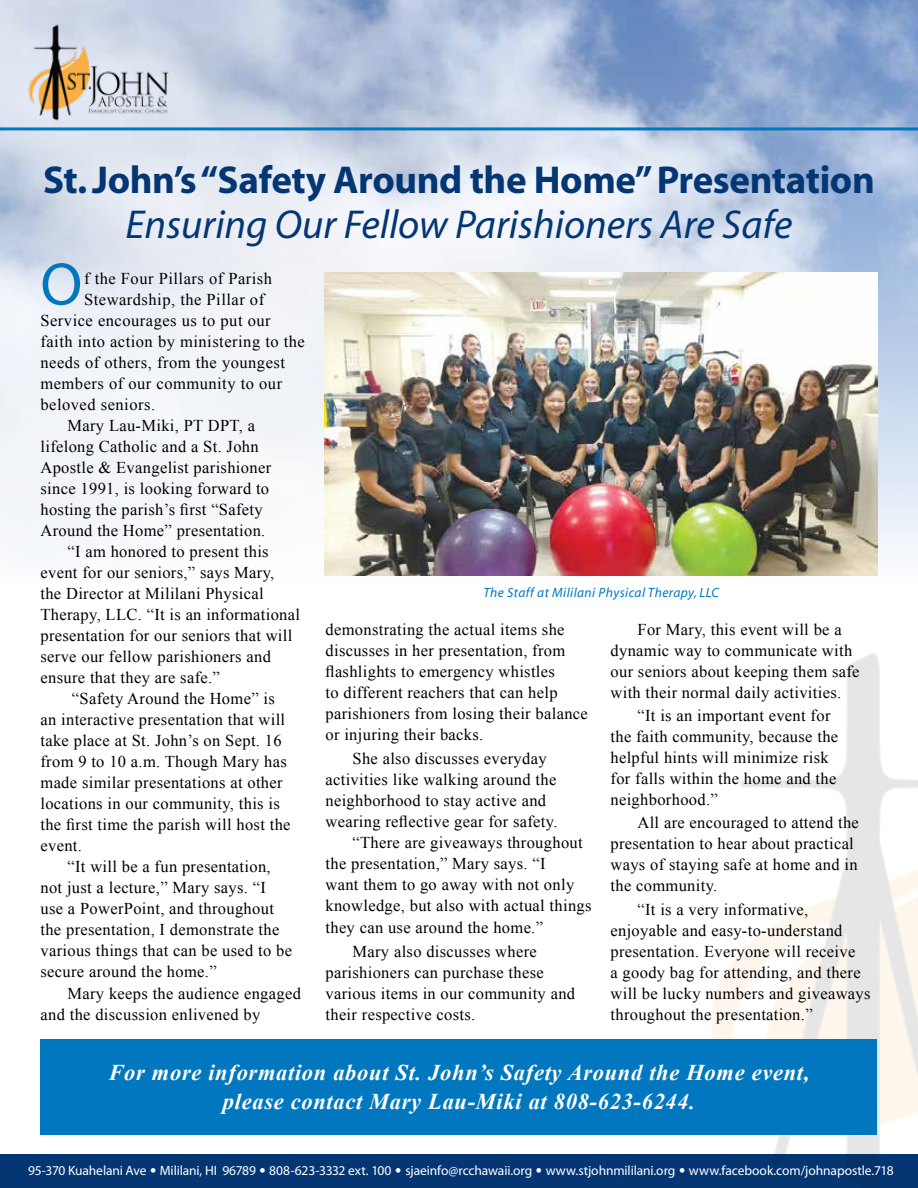
<style>
.page{position:relative;width:918px;height:1188px;background:#fff}
.page>*{position:absolute;margin:0;border:0;box-sizing:border-box;transform-origin:0 0}
.t1{font:60.6px "Myriad";color:#0077be}
.t2{font:italic 40.5px "Myriad";color:#043673}
.t3{font:700 39px "Myriad";letter-spacing:-.01em;color:#043673}
.t4{font:italic 700 22.5px/28.5px "Times New Roman";letter-spacing:.03em;color:#fff;text-align:center}
.t5{font:16.5px/21px "Times New Roman";letter-spacing:.02em;color:#000}
.t6{font:13.5px "Myriad Pro";letter-spacing:-.01em;color:#fff}
.t7{font:italic 13.5px "Myriad";letter-spacing:.03em;color:#0077be}
.s1{font-family:"Palatino"}
</style>
<div class="page">
<div style="left:0;top:1154px;width:918px;height:34px;background:#043673"></div>
<img style="left:672px;top:653px;width:246px;height:534px">
<img style="left:0;top:0;width:918px;height:576px">
<hr style="left:0;top:127px;width:918px;height:3px;background:#0077be">
<img style="left:11px;top:14px;width:172px;height:114px">
<img style="left:325px;top:272px;width:553px;height:303px">
<div style="left:40px;top:1040px;width:838px;height:95px;background:#0077be"></div>
<h3 class="t3" style="left:43px;top:159px;width:833px">St. John’s “Safety Around the Home” Presentation</h3>
<h2 class="t2" style="left:126px;top:204px;width:668px">Ensuring Our Fellow Parishioners Are Safe</h2>
<h1 class="t1" style="left:40px;top:254px;width:43px">O</h1>
<p class="t5" style="left:84px;top:267px;width:189px">f the Four Pillars of Parish</p>
<p class="t5" style="left:84px;top:288px;width:182px">Stewardship, the Pillar of</p>
<p class="t5" style="left:41px;top:309px;width:232px">Service encourages us to put our</p>
<p class="t5" style="left:41px;top:330px;width:266px">faith into action by ministering to the</p>
<p class="t5" style="left:41px;top:351px;width:246px">needs of others, from the youngest</p>
<p class="t5" style="left:41px;top:372px;width:243px">members of our community to our</p>
<p class="t5" style="left:41px;top:393px;width:116px">beloved seniors.</p>
<p class="t5" style="left:67px;top:415px;width:189px">Mary Lau-Miki, PT DPT, a</p>
<p class="t5" style="left:41px;top:436px;width:220px">lifelong Catholic and a St. John</p>
<p class="t5" style="left:41px;top:457px;width:232px">Apostle &amp; Evangelist parishioner</p>
<p class="t5" style="left:41px;top:478px;width:230px">since 1991, is looking forward to</p>
<p class="t5" style="left:41px;top:499px;width:224px">hosting the parish’s first “Safety</p>
<p class="t5" style="left:41px;top:520px;width:226px">Around the Home” presentation.</p>
<p class="t5" style="left:67px;top:541px;width:203px">“I am honored to present this</p>
<p class="t5" style="left:41px;top:562px;width:235px">event for our seniors,” says Mary,</p>
<p class="t5" style="left:41px;top:583px;width:225px">the Director at Mililani Physical</p>
<p class="t5" style="left:41px;top:604px;width:261px">Therapy, LLC. “It is an informational</p>
<p class="t5" style="left:41px;top:625px;width:253px">presentation for our seniors that will</p>
<p class="t5" style="left:41px;top:646px;width:232px">serve our fellow parishioners and</p>
<p class="t5" style="left:41px;top:667px;width:181px">ensure that they are safe.”</p>
<p class="t5" style="left:72px;top:688px;width:204px">“Safety Around the Home” is</p>
<p class="t5" style="left:41px;top:709px;width:246px">an interactive presentation that will</p>
<p class="t5" style="left:41px;top:730px;width:243px">take place at St. John’s on Sept. 16</p>
<p class="t5" style="left:41px;top:751px;width:248px">from 9 to 10 a.m. Though Mary has</p>
<p class="t5" style="left:41px;top:772px;width:244px">made similar presentations at other</p>
<p class="t5" style="left:41px;top:793px;width:241px">locations in our community, this is</p>
<p class="t5" style="left:41px;top:814px;width:252px">the first time the parish will host the</p>
<p class="t5" style="left:41px;top:835px;width:43px">event.</p>
<p class="t5" style="left:67px;top:856px;width:205px">“It will be a fun presentation,</p>
<p class="t5" style="left:41px;top:877px;width:227px">not just a lecture,” Mary says. “I</p>
<p class="t5" style="left:41px;top:898px;width:235px">use a PowerPoint, and throughout</p>
<p class="t5" style="left:41px;top:919px;width:240px">the presentation, I demonstrate the</p>
<p class="t5" style="left:41px;top:940px;width:253px">various things that can be used to be</p>
<p class="t5" style="left:41px;top:961px;width:178px">secure around the home.”</p>
<p class="t5" style="left:67px;top:982px;width:235px">Mary keeps the audience engaged</p>
<p class="t5" style="left:41px;top:1003px;width:221px">and the discussion enlivened by</p>
<p class="t7" style="left:483px;top:585px;width:237px">The Staff at Mililani Physical Therapy, LLC</p>
<p class="t5" style="left:611px;top:619px;width:251px;text-indent:27px">For Mary, this event will be a dynamic way to communicate with our seniors about keeping them safe with their normal daily activities.</p>
<p class="t5" style="left:611px;top:705px;width:229px;text-indent:27px">“It is an important event for the faith community, because the helpful hints will minimize risk for falls within the home and the neighborhood.”</p>
<p class="t5" style="left:611px;top:812px;width:250px;text-indent:27px">All are encouraged to attend the presentation to hear about practical ways of staying safe at home and in the community.</p>
<p class="t5" style="left:611px;top:898px;width:262px;text-indent:27px">“It is a very informative, enjoyable and easy-to-understand presentation. Everyone will receive<br>a goody bag for attending, and there will be lucky numbers and giveaways throughout the presentation.”</p>
<p class="t5" style="left:326px;top:619px;width:264px">demonstrating the actual items she discusses in her presentation, from flashlights to emergency whistles<br>to different reachers that can help parishioners from losing their balance or injuring their backs.</p>
<p class="t5" style="left:352px;top:748px;width:196px">She also discusses everyday</p>
<p class="t5" style="left:326px;top:769px;width:232px">activities like walking around the</p>
<p class="t5" style="left:326px;top:790px;width:222px">neighborhood to stay active and</p>
<p class="t5" style="left:326px;top:811px;width:234px">wearing reflective gear for safety.</p>
<p class="t5" style="left:352px;top:832px;width:232px">“There are giveaways throughout</p>
<p class="t5" style="left:326px;top:853px;width:222px">the presentation,” Mary says. “I</p>
<p class="t5" style="left:326px;top:874px;width:250px">want them to go away with not only</p>
<p class="t5" style="left:326px;top:895px;width:268px">knowledge, but also with actual things</p>
<p class="t5" style="left:326px;top:916px;width:219px">they can use around the home.”</p>
<p class="t5" style="left:326px;top:940px;width:251px;text-indent:27px">Mary also discusses where parishioners can purchase these various items in our community and their respective costs.</p>
<h3 class="t4" style="left:109px;top:1058px;width:702px">For more information about St. John’s Safety Around the Home event, please contact Mary Lau-Miki at 808-623-6244.</h3>
<p class="t6" style="left:28px;top:1162px;width:867px">95-370 Kuahelani Ave <span class="s1">•</span> Mililani, HI 96789 <span class="s1">•</span> 808-623-3332 ext. 100 <span class="s1">•</span> sjaeinfo@rcchawaii.org <span class="s1">•</span> www.stjohnmililani.org <span class="s1">•</span> www.facebook.com/johnapostle.718</p>
</div>
